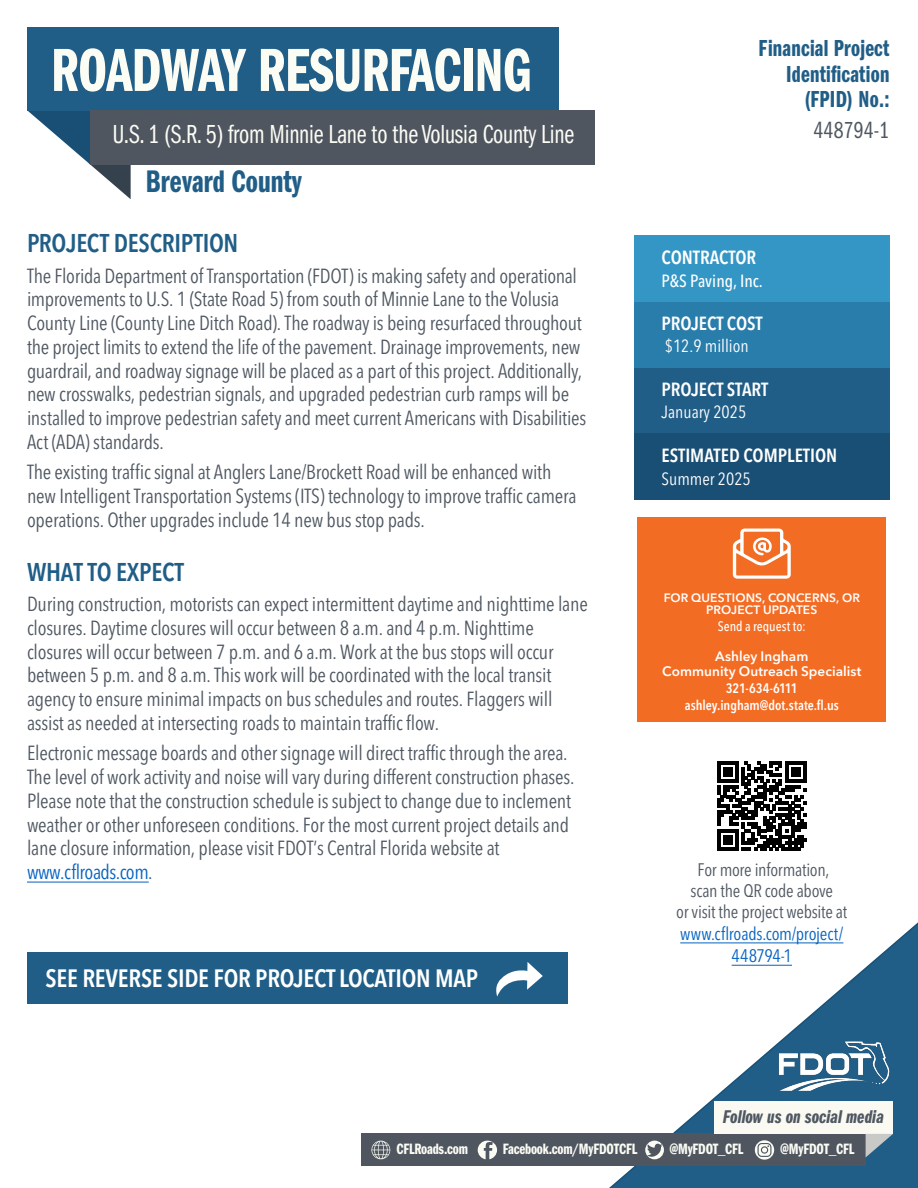
<style>
.page{position:relative;width:918px;height:1188px;background:#fff}
.page>*{position:absolute;margin:0;border:0;box-sizing:border-box;transform-origin:0 0}
.t1{font:63px "Franklin Gothic LT Pro Dm Cm";letter-spacing:-.01em;color:#fbfcf4;scale:.96 1}
.t2{font:32.4px "Franklin Gothic LT Pro Dm Cm";color:#215e87;scale:.96 1}
.t3{font:27px "ITC Franklin Gothic Std Bk Cp";letter-spacing:-.01em;color:#fbfcf4;scale:.96 1}
.t4{font:600 condensed 25.5px "Avenir Next LT Pro";letter-spacing:-.01em;color:#215e87}
.t5{font:600 condensed 24.9px "Avenir Next LT Pro";letter-spacing:-.01em;color:#fff}
.t6{font:24px/25.5px "Franklin Gothic LT Pro Dm Cm";letter-spacing:.01em;color:#215e87;text-align:right;scale:.96 1}
.t7{font:24px "ITC Franklin Gothic Std Bk Cp";letter-spacing:.01em;color:#4f5761;scale:.96 1}
.t8{font:condensed 20.25px/23.7px "Avenir Next LT Pro";letter-spacing:-.01em;color:#4f5761}
.t9{font:19.05px "Franklin Gothic LT Pro Dm Cm It";color:#4f5761}
.t10{font:600 condensed 18.9px "Avenir Next LT Pro";color:#fff}
.t11{font:condensed 18px/20.5px "Avenir Next LT Pro";letter-spacing:-.015em;color:#4f5761;text-align:center}
.t12{font:condensed 18px/22.4px "Avenir Next LT Pro";letter-spacing:-.01em;color:#0563c1;text-align:center}
.t13{font:condensed 17.55px "Avenir Next LT Pro";color:#fff}
.t14{font:500 condensed 17.55px "Avenir Next LT Pro";color:#fff}
.t15{font:15.6px "Franklin Gothic LT Pro Dm Cm";letter-spacing:-.01em;color:#fbfcf4}
.t16{font:600 condensed 13.65px/16.8px "Avenir Next LT Pro";color:#fff;text-align:center}
.t17{font:600 13.65px/15.1px "Avenir Next LT Pro";letter-spacing:.005em;color:#fff;text-align:center}
.t18{font:500 condensed 13.65px "Avenir Next LT Pro";letter-spacing:.005em;color:#fff}
.t19{font:600 12.15px/12.3px "Avenir Next LT Pro";letter-spacing:.01em;color:#fff;text-align:center}
.s1{color:#0563c1}
.s2{color:#2e6095}
</style>
<div class="page">
<svg style="left:592px;top:922px;width:326px;height:266px"></svg>
<div style="left:361px;top:1134px;width:505px;height:32px;background:#4f5660"></div>
<svg style="left:478px;top:1141px;width:19px;height:18px"></svg>
<svg style="left:645px;top:1141px;width:19px;height:18px"></svg>
<svg style="left:371px;top:1141px;width:19px;height:18px"></svg>
<svg style="left:755px;top:1140px;width:19px;height:20px"></svg>
<div style="left:714px;top:1102px;width:179px;height:32px;background:#fafaf2"></div>
<svg style="left:866px;top:1134px;width:27px;height:23px"></svg>
<div style="left:27px;top:27px;width:531px;height:83px;background:#215e87"></div>
<svg style="left:27px;top:110px;width:104px;height:89px"></svg>
<div style="left:90px;top:110px;width:505px;height:54px;background:#4f5660"></div>
<div style="left:634px;top:367px;width:255px;height:67px;background:#215e87"></div>
<div style="left:634px;top:235px;width:255px;height:67px;background:#3396c4"></div>
<div style="left:634px;top:302px;width:255px;height:65px;background:#297dab"></div>
<div style="left:634px;top:433px;width:255px;height:67px;background:#1a4f75"></div>
<hr style="left:27px;top:882px;width:122px;height:1px;background:#0563c1">
<div style="left:638px;top:517px;width:248px;height:205px;background:#f36c23"></div>
<svg style="left:733px;top:529px;width:58px;height:50px"></svg>
<img style="left:775px;top:1037px;width:117px;height:58px">
<div style="left:27px;top:953px;width:541px;height:51px;background:#215e87"></div>
<svg style="left:496px;top:962px;width:47px;height:35px"></svg>
<hr style="left:680px;top:942px;width:163px;height:1px;background:#0563c1">
<hr style="left:732px;top:965px;width:60px;height:1px;background:#0563c1">
<svg style="left:717px;top:761px;width:90px;height:90px"></svg>
<h1 class="t1" style="left:51px;top:35px;width:502px">ROADWAY RESURFACING</h1>
<h3 class="t3" style="left:113px;top:120px;width:482px">U.S. 1 (S.R. 5) from Minnie Lane to the Volusia County Line</h3>
<h2 class="t2" style="left:146px;top:163px;width:164px">Brevard County</h2>
<p class="t4" style="left:27px;top:228px;width:213px">PROJECT DESCRIPTION</p>
<p class="t8" style="left:27px;top:263px;width:561px">The Florida Department of Transportation (FDOT) is making safety and operational improvements to U.S. 1 (State Road 5) from south of Minnie Lane to the Volusia County Line (County Line Ditch Road). The roadway is being resurfaced throughout the project limits to extend the life of the pavement. Drainage improvements, new guardrail, and roadway signage will be placed as a part of this project. Additionally, new crosswalks, pedestrian signals, and upgraded pedestrian curb ramps will be installed to improve pedestrian safety and meet current Americans with Disabilities Act (ADA) standards.</p>
<p class="t8" style="left:27px;top:460px;width:551px">The existing traffic signal at Anglers Lane/Brockett Road will be enhanced with new Intelligent Transportation Systems (ITS) technology to improve traffic camera operations. Other upgrades include 14 new bus stop pads.</p>
<p class="t4" style="left:27px;top:556px;width:159px">WHAT TO EXPECT</p>
<p class="t8" style="left:27px;top:592px;width:562px">During construction, motorists can expect intermittent daytime and nighttime lane closures. Daytime closures will occur between 8 a.m. and 4 p.m. Nighttime closures will occur between 7 p.m. and 6 a.m. Work at the bus stops will occur between 5 p.m. and 8 a.m. This work will be coordinated with the local transit agency to ensure minimal impacts on bus schedules and routes. Flaggers will assist as needed at intersecting roads to maintain traffic flow.</p>
<p class="t8" style="left:27px;top:741px;width:549px">Electronic message boards and other signage will direct traffic through the area.<br>The level of work activity and noise will vary during different construction phases.<br>Please note that the construction schedule is subject to change due to inclement weather or other unforeseen conditions. For the most current project details and lane closure information, please visit FDOT’s Central Florida website at <span class="s1">www.cflroads.com</span><span class="s2">.</span></p>
<p class="t5" style="left:46px;top:963px;width:434px">SEE REVERSE SIDE FOR PROJECT LOCATION MAP</p>
<p class="t6" style="left:759px;top:36px;width:138px">Financial Project<br>Identification (FPID) No.:</p>
<p class="t7" style="left:814px;top:117px;width:80px">448794-1</p>
<p class="t10" style="left:662px;top:246px;width:96px">CONTRACTOR</p>
<p class="t14" style="left:662px;top:270px;width:103px">P&amp;S Paving, Inc.</p>
<p class="t10" style="left:662px;top:312px;width:103px">PROJECT COST</p>
<p class="t13" style="left:665px;top:335px;width:85px">$12.9 million</p>
<p class="t10" style="left:662px;top:378px;width:108px">PROJECT START</p>
<p class="t13" style="left:662px;top:401px;width:86px">January 2025</p>
<p class="t10" style="left:662px;top:444px;width:177px">ESTIMATED COMPLETION</p>
<p class="t13" style="left:662px;top:468px;width:91px">Summer 2025</p>
<p class="t19" style="left:664px;top:592px;width:198px">FOR QUESTIONS, CONCERNS, OR<br>PROJECT UPDATES</p>
<p class="t18" style="left:718px;top:618px;width:89px">Send a request to:</p>
<p class="t17" style="left:662px;top:649px;width:201px">Ashley Ingham<br>Community Outreach Specialist</p>
<p class="t16" style="left:685px;top:680px;width:155px">321-634-6111 ashley.ingham@dot.state.fl.us</p>
<p class="t11" style="left:676px;top:860px;width:173px">For more information,<br>scan the QR code above<br>or visit the project website at</p>
<p class="t12" style="left:680px;top:922px;width:165px">www.cflroads.com/project/<br>448794-1</p>
<p class="t9" style="left:723px;top:1106px;width:163px">Follow us on social media</p>
<p class="t15" style="left:396px;top:1140px;width:73px">CFLRoads.com</p>
<p class="t15" style="left:503px;top:1140px;width:136px">Facebook.com/MyFDOTCFL</p>
<p class="t15" style="left:669px;top:1140px;width:76px">@MyFDOT_CFL</p>
<p class="t15" style="left:780px;top:1140px;width:76px">@MyFDOT_CFL</p>
</div>
